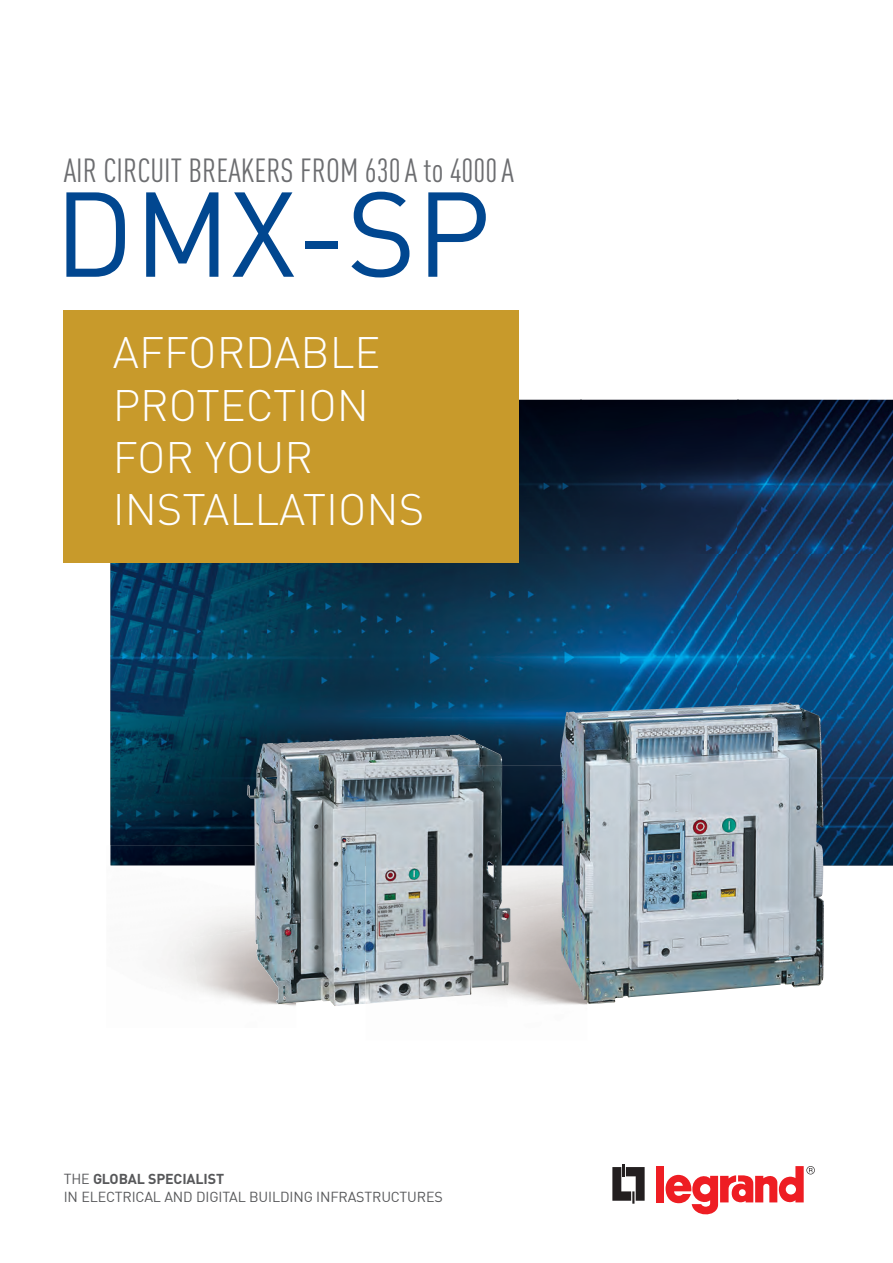
<style>
.page{position:relative;width:893px;height:1263px;background:#fff}
.page>*{position:absolute;margin:0;border:0;box-sizing:border-box;transform-origin:0 0}
.t1{font:118.5px "DIN";color:#014790}
.t2{font:300 43.5px/52.2px "DIN";color:#fff}
.t3{font:33px "DIN Cond";color:#6c6d70}
.t4{font:14.25px "DIN";letter-spacing:-.01em;color:#57585a}
.t5{font:700 14.25px "DIN Pro";letter-spacing:-.01em;color:#57585a}
.s1{font-family:"DIN";font-weight:400}
</style>
<div class="page">
<img style="left:111px;top:400px;width:782px;height:310px">
<img style="left:111px;top:710px;width:156px;height:135px">
<img style="left:267px;top:710px;width:293px;height:52px">
<img style="left:824px;top:710px;width:69px;height:155px">
<div style="left:64px;top:311px;width:455px;height:252px;background:#c89a2b"></div>
<svg style="left:612px;top:1164px;width:33px;height:40px"></svg>
<div style="left:656px;top:1166px;width:8px;height:36px;background:#ee1d23"></div>
<svg style="left:666px;top:1166px;width:149px;height:48px"></svg>
<img style="left:110px;top:845px;width:73px;height:93px">
<img style="left:111px;top:845px;width:136px;height:20px">
<img style="left:247px;top:735px;width:255px;height:271px">
<img style="left:366px;top:957px;width:147px;height:49px">
<img style="left:511px;top:765px;width:49px;height:100px">
<img style="left:366px;top:765px;width:145px;height:239px">
<img style="left:560px;top:702px;width:264px;height:302px">
<h3 class="t3" style="left:64px;top:159px;width:452px">AIR CIRCUIT BREAKERS FROM 630 A to 4000 A</h3>
<h1 class="t1" style="left:54px;top:160px;width:438px">DMX-SP</h1>
<h2 class="t2" style="left:113px;top:332px;width:313px">AFFORDABLE<br>PROTECTION<br>FOR YOUR<br>INSTALLATIONS</h2>
<p class="t5" style="left:64px;top:1169px;width:162px"><span class="s1">THE</span> GLOBAL SPECIALIST</p>
<p class="t4" style="left:64px;top:1188px;width:381px">IN ELECTRICAL AND DIGITAL BUILDING INFRASTRUCTURES</p>
</div>
